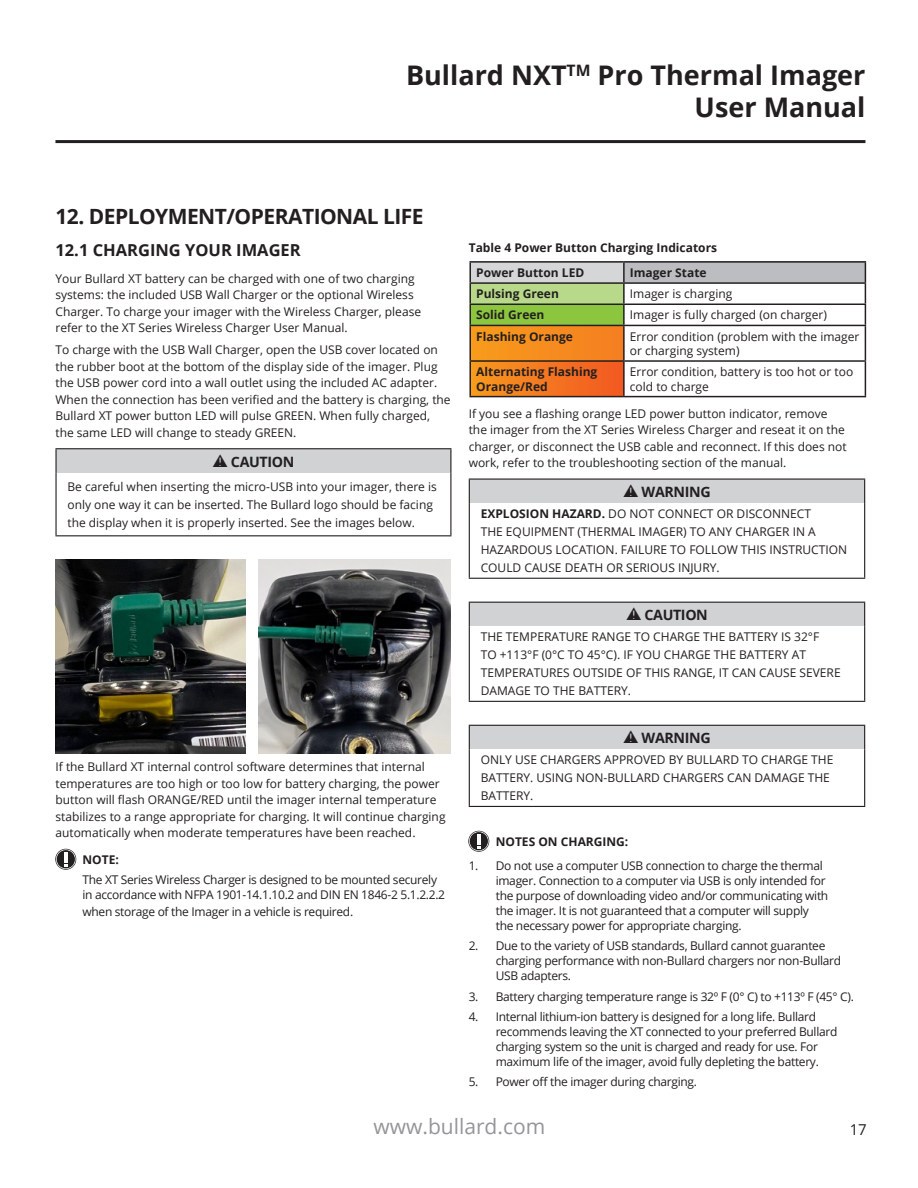
<style>
.page{position:relative;width:918px;height:1188px;background:#fff}
.page>*{position:absolute;margin:0;border:0;box-sizing:border-box;transform-origin:0 0}
.t1{font:700 27px/32.4px "Open Sans";color:#231f20;text-align:right}
.t2{font:700 21px "Open Sans";letter-spacing:-.025em;color:#231f20}
.t3{font:21px "Open Sans";color:#939598}
.t4{font:700 16.5px "Open Sans";color:#231f20}
.t5{font:15px "Open Sans";color:#231f20}
.t6{font:700 14.25px "Open Sans";letter-spacing:-.025em;color:#231f20}
.t7{font:12px/16.5px "Open Sans";color:#231f20}
.t8{font:12px/15px "Open Sans";letter-spacing:-.025em;color:#231f20}
.t9{font:700 12px/14.4px "Open Sans";color:#231f20}
.s1{font-weight:700}
</style>
<div class="page">
<div style="left:56px;top:449px;width:395px;height:24px;background:#d1d2d4"></div>
<hr style="left:55px;top:448px;width:396px;height:1px;background:#231f20">
<hr style="left:55px;top:449px;width:2px;height:24px;background:#231f20">
<svg style="left:450px;top:449px;width:1px;height:24px"></svg>
<hr style="left:55px;top:473px;width:2px;height:62px;background:#231f20">
<hr style="left:450px;top:473px;width:1px;height:62px;background:#231f20">
<hr style="left:55px;top:535px;width:396px;height:1px;background:#231f20">
<div style="left:469px;top:479px;width:396px;height:24px;background:#d1d2d4"></div>
<hr style="left:469px;top:479px;width:396px;height:1px;background:#231f20">
<svg style="left:469px;top:480px;width:1px;height:23px"></svg>
<svg style="left:864px;top:480px;width:1px;height:23px"></svg>
<hr style="left:469px;top:503px;width:1px;height:75px;background:#231f20">
<hr style="left:864px;top:503px;width:1px;height:75px;background:#231f20">
<hr style="left:469px;top:578px;width:396px;height:1px;background:#231f20">
<div style="left:469px;top:602px;width:396px;height:24px;background:#d1d2d4"></div>
<hr style="left:469px;top:602px;width:396px;height:1px;background:#231f20">
<svg style="left:469px;top:603px;width:1px;height:23px"></svg>
<svg style="left:864px;top:603px;width:1px;height:23px"></svg>
<hr style="left:469px;top:626px;width:1px;height:75px;background:#231f20">
<hr style="left:864px;top:626px;width:1px;height:75px;background:#231f20">
<hr style="left:469px;top:701px;width:396px;height:1px;background:#231f20">
<div style="left:469px;top:725px;width:396px;height:24px;background:#d1d2d4"></div>
<hr style="left:469px;top:725px;width:396px;height:1px;background:#231f20">
<svg style="left:469px;top:726px;width:1px;height:23px"></svg>
<svg style="left:864px;top:726px;width:1px;height:23px"></svg>
<hr style="left:469px;top:749px;width:1px;height:57px;background:#231f20">
<hr style="left:864px;top:749px;width:1px;height:57px;background:#231f20">
<hr style="left:469px;top:806px;width:396px;height:1px;background:#231f20">
<hr style="left:55px;top:140px;width:810px;height:3px;background:#231f20">
<img style="left:55px;top:560px;width:190px;height:193px">
<img style="left:259px;top:560px;width:191px;height:193px">
<svg style="left:55px;top:849px;width:21px;height:21px"></svg>
<div style="left:470px;top:262px;width:154px;height:21px;background:#d5d6d8"></div>
<div style="left:624px;top:262px;width:241px;height:21px;background:#bcbdc0"></div>
<div style="left:470px;top:283px;width:154px;height:21px;background:#b8d989"></div>
<div style="left:470px;top:304px;width:154px;height:21px;background:#8bc63e"></div>
<div style="left:470px;top:325px;width:154px;height:36px;background:linear-gradient(to right,#f89c1c,#f57e21)"></div>
<svg style="left:471px;top:362px;width:152px;height:34px"></svg>
<hr style="left:469px;top:261px;width:155px;height:2px;background:#231f20">
<svg style="left:469px;top:263px;width:2px;height:19px"></svg>
<hr style="left:624px;top:261px;width:242px;height:2px;background:#231f20">
<svg style="left:623px;top:263px;width:2px;height:19px"></svg>
<hr style="left:469px;top:282px;width:155px;height:2px;background:#231f20">
<hr style="left:469px;top:284px;width:2px;height:20px;background:#231f20">
<hr style="left:624px;top:282px;width:242px;height:2px;background:#231f20">
<hr style="left:623px;top:284px;width:2px;height:20px;background:#231f20">
<hr style="left:469px;top:304px;width:155px;height:1px;background:#231f20">
<hr style="left:469px;top:305px;width:2px;height:20px;background:#231f20">
<hr style="left:624px;top:304px;width:242px;height:1px;background:#231f20">
<hr style="left:623px;top:305px;width:2px;height:20px;background:#231f20">
<svg style="left:865px;top:263px;width:1px;height:62px"></svg>
<hr style="left:469px;top:325px;width:155px;height:1px;background:#231f20">
<hr style="left:469px;top:326px;width:2px;height:34px;background:#231f20">
<hr style="left:624px;top:325px;width:242px;height:1px;background:#231f20">
<hr style="left:623px;top:326px;width:2px;height:34px;background:#231f20">
<hr style="left:865px;top:326px;width:1px;height:34px;background:#231f20">
<hr style="left:469px;top:360px;width:155px;height:2px;background:#231f20">
<hr style="left:469px;top:362px;width:2px;height:34px;background:#231f20">
<hr style="left:624px;top:360px;width:242px;height:2px;background:#231f20">
<hr style="left:623px;top:362px;width:2px;height:34px;background:#231f20">
<hr style="left:865px;top:362px;width:1px;height:34px;background:#231f20">
<hr style="left:469px;top:396px;width:155px;height:1px;background:#231f20">
<hr style="left:624px;top:396px;width:242px;height:1px;background:#231f20">
<svg style="left:468px;top:831px;width:21px;height:21px"></svg>
<p class="t1" style="left:406px;top:58px;width:461px">Bullard NXT<sup>TM</sup> Pro Thermal Imager<br>User Manual</p>
<p class="t2" style="left:55px;top:202px;width:370px">12. DEPLOYMENT/OPERATIONAL LIFE</p>
<p class="t4" style="left:55px;top:239px;width:247px">12.1 CHARGING YOUR IMAGER</p>
<p class="t7" style="left:55px;top:270px;width:367px">Your Bullard XT battery can be charged with one of two charging systems: the included USB Wall Charger or the optional Wireless Charger. To charge your imager with the Wireless Charger, please refer to the XT Series Wireless Charger User Manual.</p>
<p class="t7" style="left:55px;top:341px;width:397px">To charge with the USB Wall Charger, open the USB cover located on the rubber boot at the bottom of the display side of the imager. Plug the USB power cord into a wall outlet using the included AC adapter.<br>When the connection has been verified and the battery is charging, the Bullard XT power button LED will pulse GREEN. When fully charged, the same LED will change to steady GREEN.</p>
<p class="t6" style="left:231px;top:452px;width:65px">CAUTION</p>
<p class="t7" style="left:67px;top:477px;width:371px;line-height:18px">Be careful when inserting the micro-USB into your imager, there is only one way it can be inserted. The Bullard logo should be facing the display when it is properly inserted. See the images below.</p>
<p class="t7" style="left:55px;top:758px;width:392px">If the Bullard XT internal control software determines that internal temperatures are too high or too low for battery charging, the power button will flash ORANGE/RED until the imager internal temperature stabilizes to a range appropriate for charging. It will continue charging automatically when moderate temperatures have been reached.</p>
<p class="t9" style="left:82px;top:852px;width:38px">NOTE:</p>
<p class="t8" style="left:82px;top:872px;width:364px">The XT Series Wireless Charger is designed to be mounted securely in accordance with NFPA 1901-14.1.10.2 and DIN EN 1846-2 5.1.2.2.2</p>
<p class="t8" style="left:82px;top:903px;width:272px">when storage of the Imager in a vehicle is required.</p>
<p class="t9" style="left:469px;top:240px;width:250px">Table 4 Power Button Charging Indicators</p>
<p class="t9" style="left:476px;top:265px;width:110px">Power Button LED</p>
<p class="t9" style="left:630px;top:265px;width:78px">Imager State</p>
<p class="t9" style="left:476px;top:286px;width:84px">Pulsing Green</p>
<p class="t7" style="left:630px;top:285px;width:104px">Imager is charging</p>
<p class="t9" style="left:476px;top:308px;width:70px">Solid Green</p>
<p class="t7" style="left:630px;top:307px;width:199px">Imager is fully charged (on charger)</p>
<p class="t9" style="left:476px;top:329px;width:98px">Flashing Orange</p>
<p class="t7" style="left:630px;top:329px;width:231px;line-height:14.4px">Error condition (problem with the imager or charging system)</p>
<p class="t9" style="left:476px;top:364px;width:123px">Alternating Flashing<br>Orange/Red</p>
<p class="t7" style="left:630px;top:364px;width:225px;line-height:14.4px">Error condition, battery is too hot or too cold to charge</p>
<p class="t7" style="left:469px;top:405px;width:379px">If you see a flashing orange LED power button indicator, remove the imager from the XT Series Wireless Charger and reseat it on the charger, or disconnect the USB cable and reconnect. If this does not work, refer to the troubleshooting section of the manual.</p>
<p class="t6" style="left:642px;top:482px;width:71px">WARNING</p>
<p class="t7" style="left:481px;top:505px;width:368px;line-height:18px"><span class="s1">EXPLOSION HAZARD.</span> DO NOT CONNECT OR DISCONNECT<br>THE EQUIPMENT (THERMAL IMAGER) TO ANY CHARGER IN A HAZARDOUS LOCATION. FAILURE TO FOLLOW THIS INSTRUCTION COULD CAUSE DEATH OR SERIOUS INJURY.</p>
<p class="t6" style="left:644px;top:605px;width:65px">CAUTION</p>
<p class="t7" style="left:481px;top:628px;width:362px;line-height:18px">THE TEMPERATURE RANGE TO CHARGE THE BATTERY IS 32°F<br>TO +113°F (0°C TO 45°C). IF YOU CHARGE THE BATTERY AT TEMPERATURES OUTSIDE OF THIS RANGE, IT CAN CAUSE SEVERE DAMAGE TO THE BATTERY.</p>
<p class="t6" style="left:642px;top:728px;width:71px">WARNING</p>
<p class="t7" style="left:481px;top:751px;width:354px;line-height:18px">ONLY USE CHARGERS APPROVED BY BULLARD TO CHARGE THE<br>BATTERY. USING NON-BULLARD CHARGERS CAN DAMAGE THE<br>BATTERY.</p>
<p class="t9" style="left:496px;top:834px;width:134px">NOTES ON CHARGING:</p>
<p class="t8" style="left:496px;top:858px;width:334px;text-indent:-27px">1. Do not use a computer USB connection to charge the thermal imager. Connection to a computer via USB is only intended for the purpose of downloading video and/or communicating with the imager. It is not guaranteed that a computer will supply the necessary power for appropriate charging.</p>
<p class="t8" style="left:496px;top:938px;width:347px;text-indent:-27px">2. Due to the variety of USB standards, Bullard cannot guarantee charging performance with non-Bullard chargers nor non-Bullard<br>USB adapters.</p>
<p class="t8" style="left:469px;top:988px;width:387px">3. Battery charging temperature range is 32º F (0° C) to +113º F (45° C).</p>
<p class="t8" style="left:496px;top:1009px;width:343px;text-indent:-27px">4. Internal lithium-ion battery is designed for a long life. Bullard recommends leaving the XT connected to your preferred Bullard charging system so the unit is charged and ready for use. For maximum life of the imager, avoid fully depleting the battery.</p>
<p class="t8" style="left:469px;top:1074px;width:230px">5. Power off the imager during charging.</p>
<p class="t3" style="left:373px;top:1112px;width:173px">www.bullard.com</p>
<p class="t5" style="left:850px;top:1119px;width:19px">17</p>
</div>
